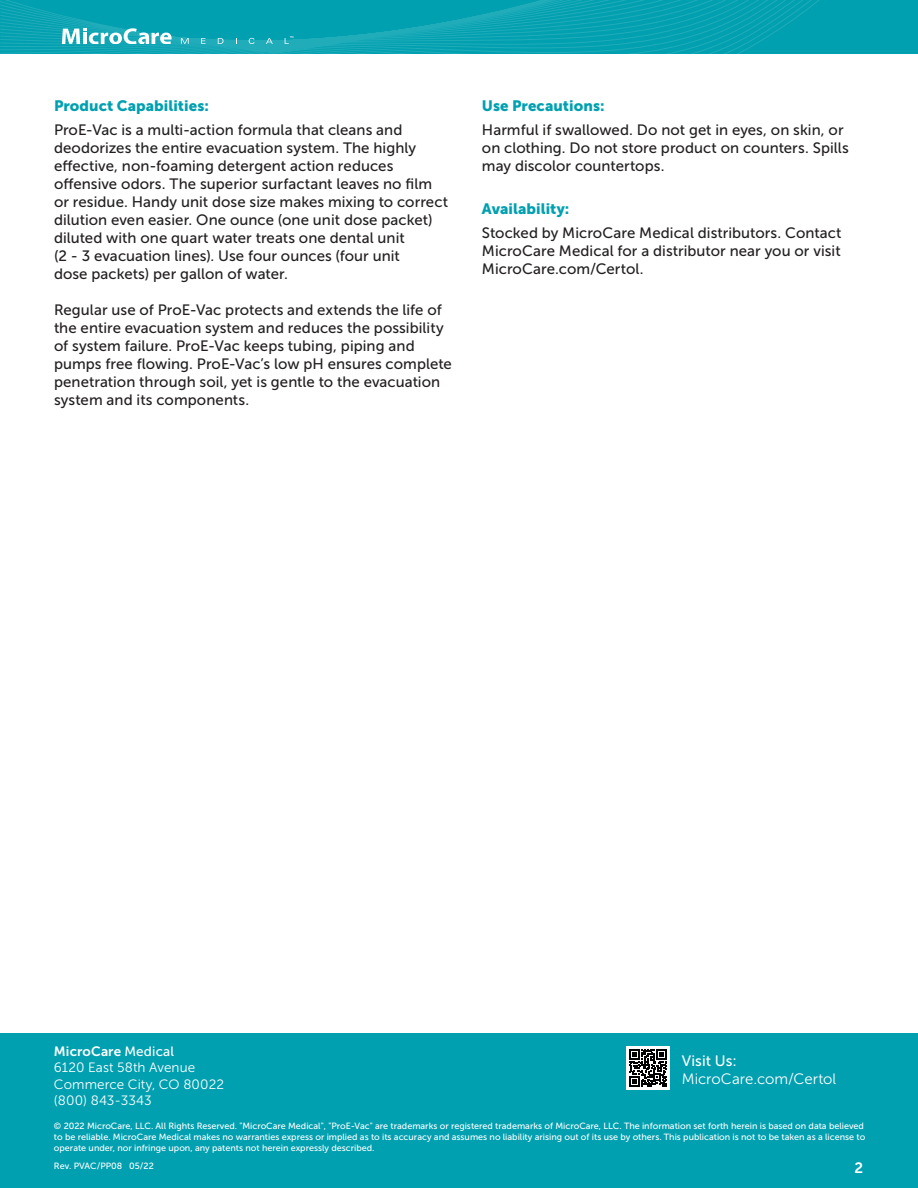
<style>
.page{position:relative;width:918px;height:1188px;background:#fff}
.page>*{position:absolute;margin:0;border:0;box-sizing:border-box;transform-origin:0 0}
.t1{font:15px/18px "Museo Sans 500";letter-spacing:.005em;color:#231f20}
.t2{font:15px "Museo Sans 900";letter-spacing:.005em;color:#00a0b0}
.t3{font:15px "Museo Sans 300";letter-spacing:.005em;color:#fff}
.t4{font:15px "Museo Sans 500";letter-spacing:.005em;color:#fff}
.t5{font:15px "Museo Sans 700";color:#fff}
.t6{font:13.5px/16.2px "Museo Sans 300";letter-spacing:.005em;color:#fff}
.t7{font:13.5px "Museo Sans 700";letter-spacing:.01em;color:#fff}
.t8{font:9px/10.8px "Museo Sans 500";color:#fff}
.s1{font-family:"Museo Sans 500"}
</style>
<div class="page">
<svg style="left:0;top:0;width:918px;height:54px;background:#06a2b1"></svg>
<svg style="left:62px;top:28px;width:110px;height:16px"></svg>
<svg style="left:181px;top:38px;width:8px;height:6px"></svg>
<svg style="left:201px;top:38px;width:5px;height:6px"></svg>
<svg style="left:218px;top:38px;width:5px;height:6px"></svg>
<svg style="left:249px;top:38px;width:6px;height:6px"></svg>
<svg style="left:266px;top:38px;width:7px;height:6px"></svg>
<svg style="left:285px;top:36px;width:8px;height:8px"></svg>
<div style="left:0;top:1033px;width:918px;height:155px;background:#00a0b0"></div>
<div style="left:627px;top:1046px;width:43px;height:44px;background:#fff"></div>
<svg style="left:629px;top:1049px;width:37px;height:37px"></svg>
<p class="t2" style="left:54px;top:97px;width:156px">Product Capabilities:</p>
<p class="t1" style="left:54px;top:121px;width:380px">ProE-Vac is a multi-action formula that cleans and deodorizes the entire evacuation system. The highly effective, non-foaming detergent action reduces offensive odors. The superior surfactant leaves no film</p>
<p class="t1" style="left:54px;top:193px;width:396px">or residue. Handy unit dose size makes mixing to correct dilution even easier. One ounce (one unit dose packet) diluted with one quart water treats one dental unit</p>
<p class="t1" style="left:54px;top:247px;width:347px">(2 - 3 evacuation lines). Use four ounces (four unit</p>
<p class="t1" style="left:54px;top:265px;width:235px">dose packets) per gallon of water.</p>
<p class="t1" style="left:54px;top:301px;width:399px">Regular use of ProE-Vac protects and extends the life of the entire evacuation system and reduces the possibility of system failure. ProE-Vac keeps tubing, piping and pumps free flowing. ProE-Vac’s low pH ensures complete penetration through soil, yet is gentle to the evacuation system and its components.</p>
<p class="t2" style="left:482px;top:97px;width:124px">Use Precautions:</p>
<p class="t1" style="left:482px;top:121px;width:368px">Harmful if swallowed. Do not get in eyes, on skin, or on clothing. Do not store product on counters. Spills may discolor countertops.</p>
<p class="t2" style="left:482px;top:201px;width:89px">Availability:</p>
<p class="t1" style="left:482px;top:224px;width:361px;text-align:justify">Stocked by MicroCare Medical distributors. Contact MicroCare Medical for a distributor near you or visit MicroCare.com/Certol.</p>
<p class="t7" style="left:54px;top:1044px;width:122px">MicroCare <span class="s1">Medical</span></p>
<p class="t6" style="left:54px;top:1060px;width:172px">6120 East 58th Avenue<br>Commerce City, CO 80022 (800) 843-3343</p>
<p class="t4" style="left:682px;top:1052px;width:56px">Visit Us:</p>
<p class="t3" style="left:682px;top:1070px;width:156px">MicroCare.com/Certol</p>
<p class="t8" style="left:54px;top:1121px;width:813px">© 2022 MicroCare, LLC. All Rights Reserved. "MicroCare Medical", "ProE-Vac" are trademarks or registered trademarks of MicroCare, LLC. The information set forth herein is based on data believed to be reliable. MicroCare Medical makes no warranties express or implied as to its accuracy and assumes no liability arising out of its use by others. This publication is not to be taken as a license to operate under, nor infringe upon, any patents not herein expressly described.</p>
<p class="t8" style="left:54px;top:1160px;width:101px">Rev. PVAC/PP08 05/22</p>
<p class="t5" style="left:855px;top:1160px;width:10px">2</p>
</div>
